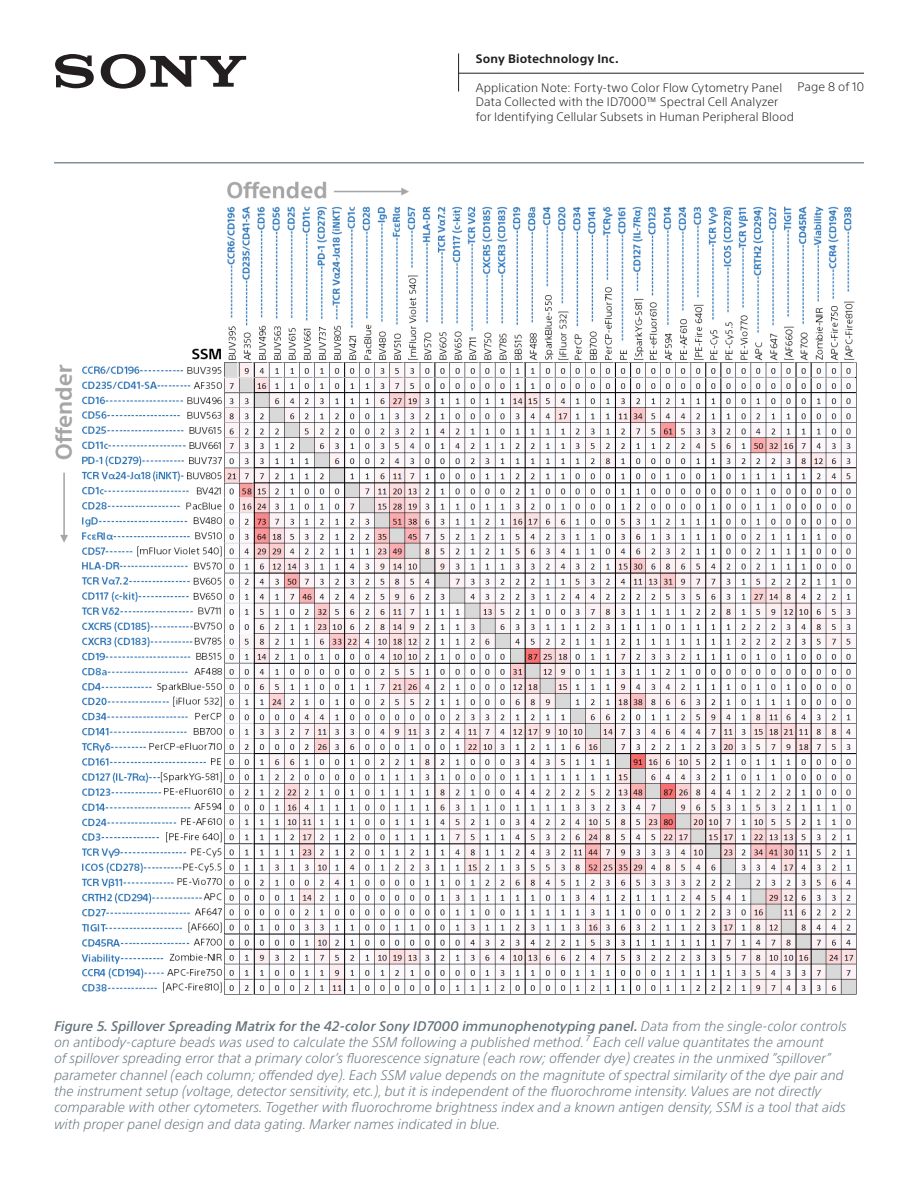
<style>
.page{position:relative;width:918px;height:1188px;background:#fff}
.page>*{position:absolute;margin:0;border:0;box-sizing:border-box;transform-origin:0 0}
.t1{font:italic 300 13.65px/16.4px "SST";color:#627179}
.t2{font:300 12px/14.4px "SST";letter-spacing:.01em;color:#231f20}
.t3{font:700 12px "SST";letter-spacing:.015em;color:#231f20}
.s1{font-weight:500}
</style>
<div class="page">
<hr style="left:458px;top:73px;width:406px;height:1px;background:#231f20">
<hr style="left:458px;top:53px;width:1px;height:38px;background:#231f20">
<svg style="left:55px;top:54px;width:39px;height:34px"></svg>
<svg style="left:101px;top:54px;width:145px;height:35px"></svg>
<img style="left:55px;top:181px;width:802px;height:814px">
<hr style="left:54px;top:162px;width:810px;height:2px;background:#7f919a">
<p class="t3" style="left:476px;top:52px;width:144px">Sony Biotechnology Inc.</p>
<p class="t2" style="left:476px;top:80px;width:319px">Application Note: Forty-two Color Flow Cytometry Panel<br>Data Collected with the ID7000™ Spectral Cell Analyzer for Identifying Cellular Subsets in Human Peripheral Blood</p>
<p class="t2" style="left:797px;top:79px;width:68px">Page 8 of 10</p>
<p class="t1" style="left:54px;top:1017px;width:794px"><span class="s1">Figure 5. Spillover Spreading Matrix for the 42-color Sony ID7000 immunophenotyping panel.</span> Data from the single-color controls on antibody-capture beads was used to calculate the SSM following a published method.⁷ Each cell value quantitates the amount<br>of spillover spreading error that a primary color’s fluorescence signature (each row; offender dye) creates in the unmixed ”spillover” parameter channel (each column; offended dye). Each SSM value depends on the magnitute of spectral similarity of the dye pair and the instrument setup (voltage, detector sensitivity, etc.), but it is independent of the fluorochrome intensity. Values are not directly comparable with other cytometers. Together with fluorochrome brightness index and a known antigen density, SSM is a tool that aids with proper panel design and data gating. Marker names indicated in blue.</p>
</div>
